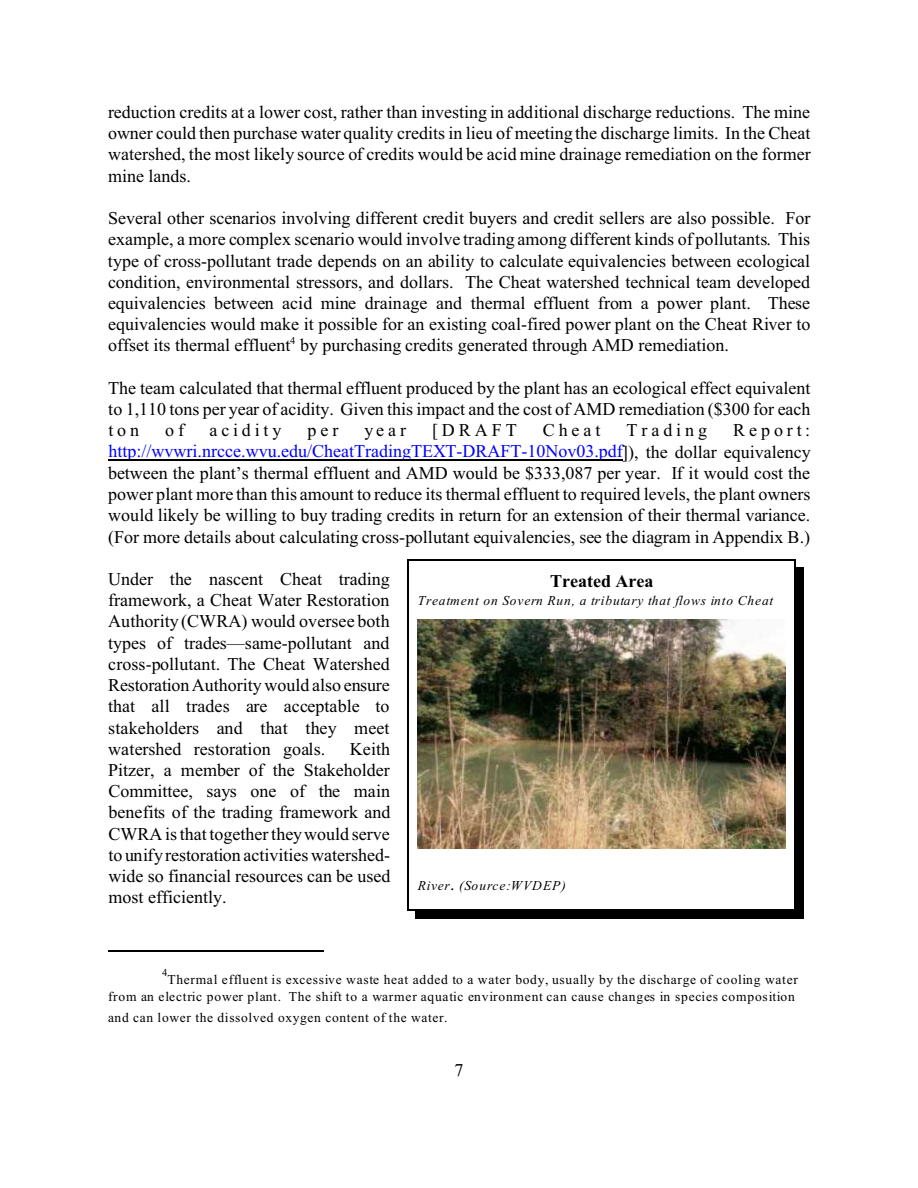
<style>
.page{position:relative;width:918px;height:1188px;background:#fff}
.page>*{position:absolute;margin:0;border:0;box-sizing:border-box;transform-origin:0 0}
.t1{font:18px/21.1px "Times";color:#000;text-align:justify}
.t2{font:700 18px "Times New Roman";color:#000}
.t3{font:18px "Times";letter-spacing:.215em;color:#000}
.t4{font:18px "Times";letter-spacing:.22em;color:#000}
.t5{font:13.5px/17.5px "Times";letter-spacing:.055em;color:#000;text-align:right}
.t6{font:italic 13.5px "Times New Roman";letter-spacing:.06em;color:#000}
.t7{font:10.5px "Times";color:#000}
.s1{color:#00f}
.s2{font-family:"Times";font-style:normal;font-size:18px}
</style>
<div class="page">
<hr style="left:108px;top:951px;width:216px;height:1px;background:#000">
<hr style="left:407px;top:559px;width:2px;height:352px;background:#000">
<hr style="left:794px;top:559px;width:2px;height:352px;background:#000">
<hr style="left:407px;top:559px;width:388px;height:1px;background:#000">
<hr style="left:407px;top:910px;width:388px;height:1px;background:#000">
<div style="left:796px;top:567px;width:8px;height:352px;background:#000"></div>
<div style="left:415px;top:911px;width:389px;height:8px;background:#000"></div>
<hr style="left:108px;top:460px;width:514px;height:1px;background:#000">
<img style="left:418px;top:619px;width:367px;height:230px">
<p class="t1" style="left:108px;top:103px;width:704px">reduction credits at a lower cost, rather than investing in additional discharge reductions. The mine owner could then purchase water quality credits in lieu of meeting the discharge limits. In the Cheat watershed, the most likely source of credits would be acid mine drainage remediation on the former mine lands.</p>
<p class="t1" style="left:108px;top:209px;width:704px">Several other scenarios involving different credit buyers and credit sellers are also possible. For example, a more complex scenario would involve trading among different kinds of pollutants. This type of cross-pollutant trade depends on an ability to calculate equivalencies between ecological condition, environmental stressors, and dollars. The Cheat watershed technical team developed equivalencies between acid mine drainage and thermal effluent from a power plant. These equivalencies would make it possible for an existing coal-fired power plant on the Cheat River to offset its thermal effluent<sup>4</sup> by purchasing credits generated through AMD remediation.</p>
<p class="t1" style="left:108px;top:379px;width:704px">The team calculated that thermal effluent produced by the plant has an ecological effect equivalent to 1,110 tons per year of acidity. Given this impact and the cost of AMD remediation ($300 for each ton</p>
<p class="t1" style="left:165px;top:421px;width:20px">of</p>
<p class="t3" style="left:210px;top:424px;width:74px">acidity</p>
<p class="t1" style="left:308px;top:421px;width:32px">per</p>
<p class="t1" style="left:364px;top:421px;width:43px">year</p>
<p class="t1" style="left:432px;top:421px;width:86px">[DRAFT</p>
<p class="t1" style="left:543px;top:421px;width:59px">Cheat</p>
<p class="t4" style="left:626px;top:424px;width:82px">Trading</p>
<p class="t1" style="left:108px;top:421px;width:704px;text-indent:625px">Report: <span class="s1">http://wvwri.nrcce.wvu.edu/CheatTradingTEXT-DRAFT-10Nov03.pdf</span>]), the dollar equivalency between the plant’s thermal effluent and AMD would be $333,087 per year. If it would cost the power plant more than this amount to reduce its thermal effluent to required levels, the plant owners would likely be willing to buy trading credits in return for an extension of their thermal variance. (For more details about calculating cross-pollutant equivalencies, see the diagram in Appendix B.)</p>
<p class="t1" style="left:108px;top:570px;width:283px">Under the nascent Cheat trading framework, a Cheat Water Restoration Authority (CWRA) would oversee both types of trades—same-pollutant and cross-pollutant. The Cheat Watershed RestorationAuthority would also ensure that all trades are acceptable to stakeholders and that they meet watershed restoration goals.</p>
<p class="t2" style="left:550px;top:574px;width:105px">Treated Area</p>
<p class="t6" style="left:418px;top:595px;width:357px">Treatment on Sovern Run, a tributary that flows into Cheat</p>
<p class="t1" style="left:108px;top:740px;width:284px;text-indent:242px">Keith Pitzer, a member of the Stakeholder Committee, says one of the main benefits of the trading framework and CWRA is that together they would serve to unify restoration activities watershed&shy;wide so financial resources can be used most efficiently.</p>
<p class="t6" style="left:418px;top:880px;width:150px">River<span class="s2">.</span> (Source:WVDEP)</p>
<p class="t7" style="left:162px;top:969px;width:7px">4</p>
<p class="t5" style="left:108px;top:972px;width:691px">Thermal effluent is excessive waste heat added to a water body, usually by the discharge of cooling water<br>from an electric power plant. The shift to a warmer aquatic environment can cause changes in species composition</p>
<p class="t5" style="left:108px;top:1010px;width:341px">and can lower the dissolved oxygen content of the water.</p>
<p class="t1" style="left:454px;top:1061px;width:10px">7</p>
</div>
